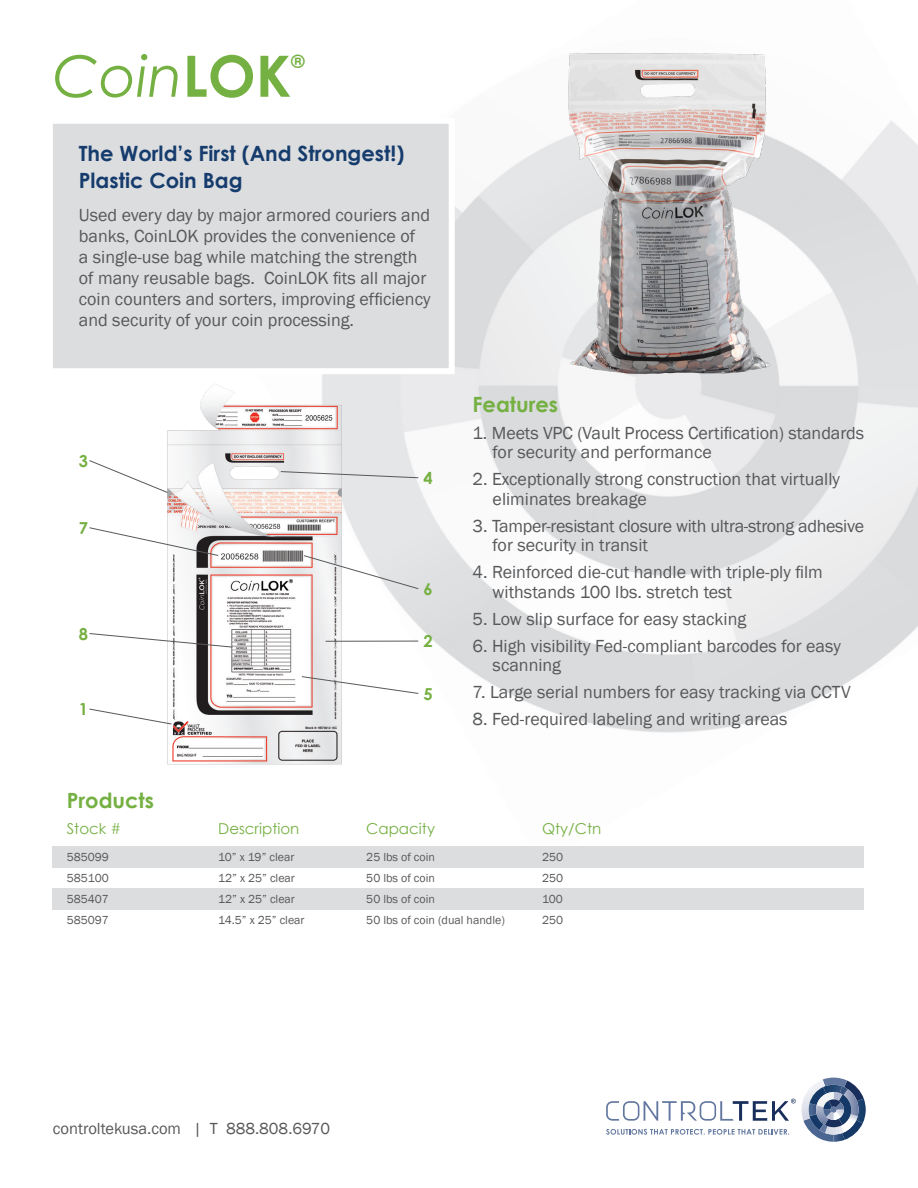
<style>
.page{position:relative;width:918px;height:1188px;background:#fff}
.page>*{position:absolute;margin:0;border:0;box-sizing:border-box;transform-origin:0 0}
.t1{font:italic 57px "Century Gothic";color:#75b042}
.t2{font:700 21px/27px "Century Gothic";color:#163c6d}
.t3{font:700 21px "Century Gothic";color:#75b042}
.t4{font:700 18.3px "Century Gothic";color:#75b042}
.t5{font:18px/21px "Franklin Gothic";color:#57585a}
.t6{font:16.5px "Franklin Gothic";color:#57585a}
.t7{font:700 16.5px "Century Gothic";color:#75b042}
.t8{font:15px "Century Gothic";color:#75b042}
.t9{font:12px "Franklin Gothic";color:#57585a}
.s1{font-weight:700;font-style:normal}
</style>
<div class="page">
<img style="left:348px;top:121px;width:570px;height:612px">
<div style="left:53px;top:846px;width:811px;height:21px;background:#dcdddf"></div>
<div style="left:53px;top:888px;width:811px;height:21px;background:#dcdddf"></div>
<svg style="left:802px;top:1078px;width:64px;height:64px"></svg>
<svg style="left:606px;top:1099px;width:190px;height:22px"></svg>
<svg style="left:606px;top:1129px;width:183px;height:6px"></svg>
<div style="left:53px;top:121px;width:405px;height:256px;background:#dcdddf"></div>
<img style="left:160px;top:376px;width:188px;height:389px">
<svg style="left:89px;top:633px;width:144px;height:15px"></svg>
<svg style="left:89px;top:709px;width:83px;height:15px"></svg>
<svg style="left:280px;top:471px;width:139px;height:7px"></svg>
<svg style="left:304px;top:555px;width:115px;height:34px"></svg>
<svg style="left:301px;top:676px;width:118px;height:18px"></svg>
<hr style="left:326px;top:641px;width:92px;height:1px;background:#57585a">
<svg style="left:89px;top:527px;width:130px;height:29px"></svg>
<svg style="left:89px;top:460px;width:79px;height:33px"></svg>
<img style="left:558px;top:53px;width:221px;height:328px">
<p class="t1" style="left:53px;top:36px;width:240px">Coin<span class="s1">LOK</span></p>
<p class="t4" style="left:291px;top:48px;width:15px">®</p>
<p class="t2" style="left:79px;top:139px;width:327px">The World’s First (And Strongest!)<br>Plastic Coin Bag</p>
<p class="t5" style="left:79px;top:205px;width:353px">Used every day by major armored couriers and banks, CoinLOK provides the convenience of<br>a single-use bag while matching the strength of many reusable bags. CoinLOK fits all major coin counters and sorters, improving efficiency and security of your coin processing.</p>
<p class="t7" style="left:79px;top:448px;width:11px">3</p>
<p class="t7" style="left:79px;top:515px;width:11px">7</p>
<p class="t7" style="left:79px;top:621px;width:11px">8</p>
<p class="t7" style="left:79px;top:697px;width:11px">1</p>
<p class="t3" style="left:67px;top:784px;width:89px">Products</p>
<p class="t8" style="left:67px;top:818px;width:56px">Stock #</p>
<p class="t7" style="left:423px;top:465px;width:11px">4</p>
<p class="t7" style="left:423px;top:576px;width:11px">6</p>
<p class="t7" style="left:423px;top:629px;width:11px">2</p>
<p class="t7" style="left:423px;top:681px;width:11px">5</p>
<p class="t8" style="left:218px;top:818px;width:83px">Description</p>
<p class="t8" style="left:366px;top:818px;width:70px">Capacity</p>
<p class="t3" style="left:472px;top:388px;width:87px">Features</p>
<p class="t5" style="left:493px;top:423px;width:373px;line-height:19.5px;text-indent:-20px">1. Meets VPC (Vault Process Certification) standards for security and performance</p>
<p class="t5" style="left:493px;top:470px;width:349px;line-height:19.5px;text-indent:-20px">2. Exceptionally strong construction that virtually eliminates breakage</p>
<p class="t5" style="left:493px;top:516px;width:373px;line-height:19.5px;text-indent:-20px">3. Tamper-resistant closure with ultra-strong adhesive for security in transit</p>
<p class="t5" style="left:493px;top:563px;width:332px;line-height:19.5px;text-indent:-20px">4. Reinforced die-cut handle with triple-ply film withstands 100 lbs. stretch test</p>
<p class="t5" style="left:472px;top:609px;width:275px">5. Low slip surface for easy stacking</p>
<p class="t5" style="left:493px;top:636px;width:350px;line-height:19.5px;text-indent:-20px">6. High visibility Fed-compliant barcodes for easy scanning</p>
<p class="t5" style="left:472px;top:682px;width:380px">7. Large serial numbers for easy tracking via CCTV</p>
<p class="t5" style="left:472px;top:709px;width:317px">8. Fed-required labeling and writing areas</p>
<p class="t8" style="left:542px;top:818px;width:61px">Qty/Ctn</p>
<p class="t9" style="left:67px;top:849px;width:44px">585099</p>
<p class="t9" style="left:67px;top:870px;width:44px">585100</p>
<p class="t9" style="left:67px;top:891px;width:44px">585407</p>
<p class="t9" style="left:67px;top:912px;width:44px">585097</p>
<p class="t9" style="left:218px;top:849px;width:78px">10” x 19” clear</p>
<p class="t9" style="left:218px;top:870px;width:78px">12” x 25” clear</p>
<p class="t9" style="left:218px;top:891px;width:78px">12” x 25” clear</p>
<p class="t9" style="left:218px;top:912px;width:88px">14.5” x 25” clear</p>
<p class="t9" style="left:366px;top:849px;width:70px">25 lbs of coin</p>
<p class="t9" style="left:366px;top:870px;width:70px">50 lbs of coin</p>
<p class="t9" style="left:366px;top:891px;width:70px">50 lbs of coin</p>
<p class="t9" style="left:366px;top:912px;width:140px">50 lbs of coin (dual handle)</p>
<p class="t9" style="left:542px;top:849px;width:23px">250</p>
<p class="t9" style="left:542px;top:870px;width:23px">250</p>
<p class="t9" style="left:542px;top:891px;width:22px">100</p>
<p class="t9" style="left:542px;top:912px;width:23px">250</p>
<p class="t6" style="left:53px;top:1118px;width:279px">controltekusa.com | T 888.808.6970</p>
</div>
